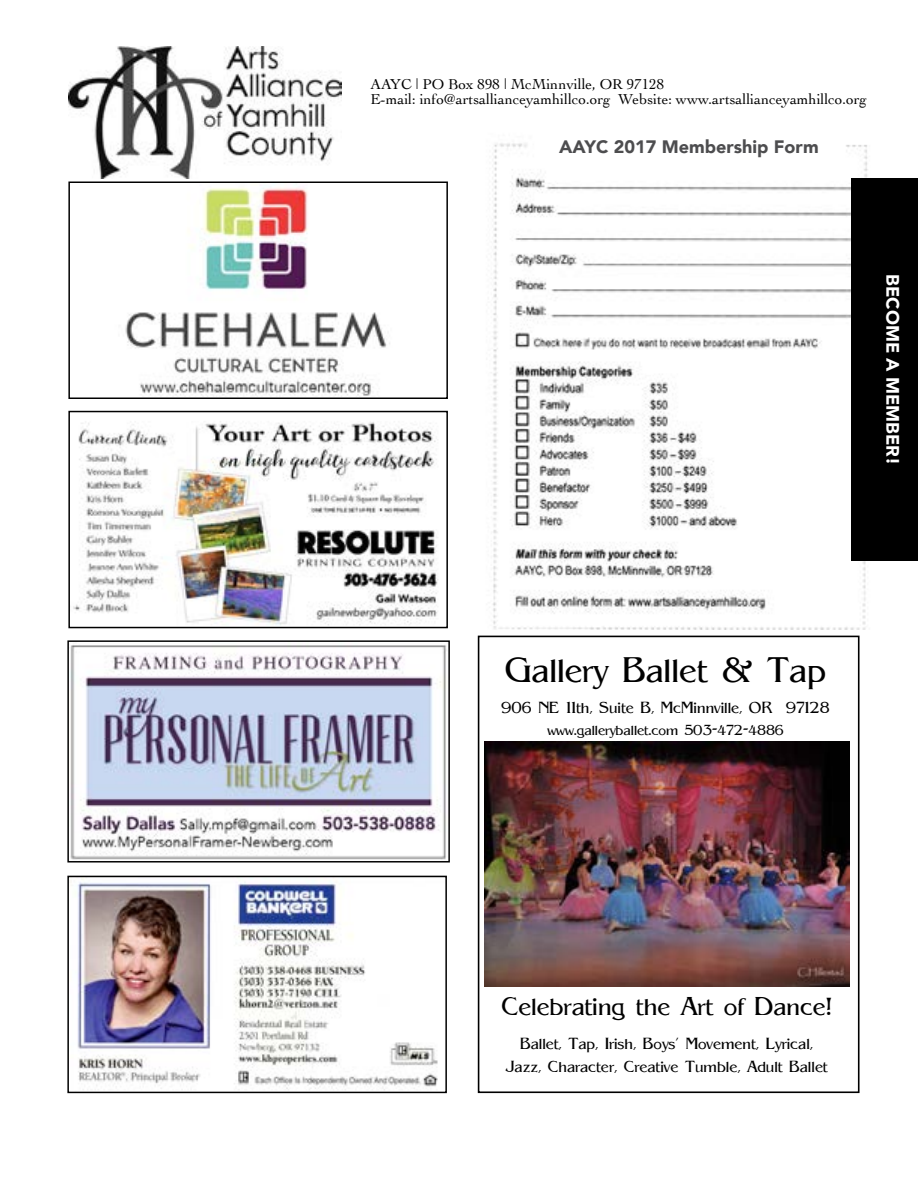
<style>
.page{position:relative;width:918px;height:1188px;background:#fff}
.page>*{position:absolute;margin:0;border:0;box-sizing:border-box;transform-origin:0 0}
.t1{font:35.25px "Pegasus";color:#000}
.t2{font:25.65px "Pegasus";color:#000}
.t3{font:900 18px "Avenir";color:#4d4d4f}
.t4{font:900 18px "Avenir";color:#fff}
.t5{font:16.05px/22.8px "Pegasus";color:#000;text-align:center}
.t6{font:15px/15px "Cochin";color:#000}
.t7{font:14.4px "Pegasus";color:#000}
</style>
<div class="page">
<img style="left:68px;top:47px;width:274px;height:132px">
<img style="left:492px;top:143px;width:376px;height:487px">
<div style="left:851px;top:178px;width:67px;height:383px;background:#000"></div>
<img style="left:69px;top:645px;width:378px;height:215px">
<div style="left:67px;top:640px;width:383px;height:223px;border:1px solid #000"></div>
<img style="left:70px;top:879px;width:368px;height:211px">
<div style="left:67px;top:876px;width:380px;height:217px;border:2px solid #000"></div>
<img style="left:73px;top:421px;width:366px;height:204px">
<div style="left:68px;top:411px;width:380px;height:217px;border:2px solid #000"></div>
<img style="left:125px;top:187px;width:265px;height:209px">
<div style="left:68px;top:182px;width:380px;height:217px;border:2px solid #000"></div>
<img style="left:485px;top:742px;width:364px;height:244px">
<div style="left:478px;top:636px;width:382px;height:457px;border:2px solid #000"></div>
<p class="t6" style="left:371px;top:76px;width:498px">AAYC | PO Box 898 | McMinnville, OR 97128<br>E-mail: info@artsallianceyamhillco.org Website: www.artsallianceyamhillco.org</p>
<p class="t3" style="left:559px;top:131px;width:261px">AAYC 2017 Membership Form</p>
<p class="t4" style="left:908px;top:274px;width:192px;rotate:90deg">BECOME A MEMBER!</p>
<h1 class="t1" style="left:505px;top:651px;width:323px">Gallery Ballet &amp; Tap</h1>
<p class="t5" style="left:501px;top:696px;width:330px">906 NE 11th, Suite B, McMinnville, OR 97128</p>
<p class="t7" style="left:547px;top:722px;width:238px">www.galleryballet.com 503-472-4886</p>
<h2 class="t2" style="left:502px;top:992px;width:332px">Celebrating the Art of Dance!</h2>
<p class="t5" style="left:506px;top:1033px;width:324px">Ballet, Tap, Irish, Boys’ Movement, Lyrical,<br>Jazz, Character, Creative Tumble, Adult Ballet</p>
</div>
